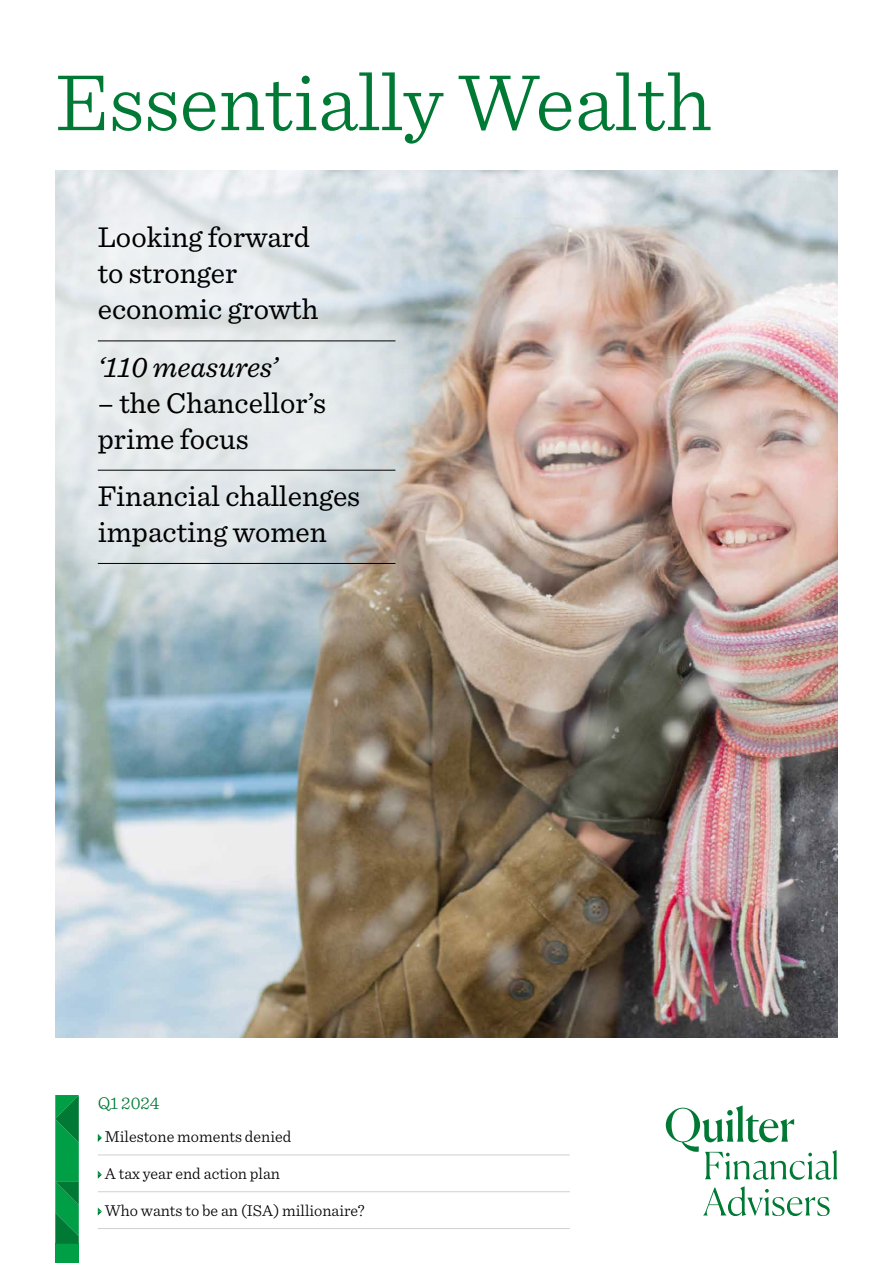
<style>
.page{position:relative;width:893px;height:1263px;background:#fff}
.page>*{position:absolute;margin:0;border:0;box-sizing:border-box;transform-origin:0 0}
.t1{font:300 84px "Sentinel";color:#007935}
.t2{font:30px/36px "Sentinel";color:#000}
.t3{font:italic 30px "Sentinel";color:#000}
.t4{font:300 18px "Sentinel";color:#007935}
.t5{font:300 16.5px "Sentinel";color:#000}
</style>
<div class="page">
<img style="left:55px;top:170px;width:783px;height:867px">
<svg style="left:55px;top:170px;width:370px;height:479px;background:#d4dadc"></svg>
<svg style="left:55px;top:1095px;width:24px;height:168px;background:#069444"></svg>
<hr style="left:98px;top:1155px;width:472px;height:1px;background:#d0d0d0">
<hr style="left:98px;top:1191px;width:472px;height:1px;background:#d0d0d0">
<hr style="left:98px;top:1228px;width:472px;height:1px;background:#d0d0d0">
<svg style="left:98px;top:1134px;width:4px;height:8px"></svg>
<svg style="left:98px;top:1171px;width:4px;height:8px"></svg>
<svg style="left:98px;top:1207px;width:4px;height:8px"></svg>
<hr style="left:98px;top:340px;width:297px;height:1px;background:#000">
<hr style="left:98px;top:470px;width:297px;height:1px;background:#000">
<hr style="left:98px;top:563px;width:297px;height:1px;background:#000">
<svg style="left:666px;top:1105px;width:171px;height:75px"></svg>
<svg style="left:703px;top:1186px;width:127px;height:30px"></svg>
<h1 class="t1" style="left:55px;top:40px;width:658px">Essentially Wealth</h1>
<p class="t2" style="left:98px;top:217px;width:222px">Looking forward to stronger economic growth</p>
<p class="t3" style="left:98px;top:344px;width:181px">‘110 measures’</p>
<p class="t2" style="left:98px;top:383px;width:230px">– the Chancellor’s prime focus</p>
<p class="t2" style="left:98px;top:476px;width:264px">Financial challenges impacting women</p>
<p class="t4" style="left:98px;top:1090px;width:63px">Q1 2024</p>
<p class="t5" style="left:105px;top:1124px;width:188px">Milestone moments denied</p>
<p class="t5" style="left:105px;top:1161px;width:177px">A tax year end action plan</p>
<p class="t5" style="left:105px;top:1198px;width:261px">Who wants to be an (ISA) millionaire?</p>
</div>
